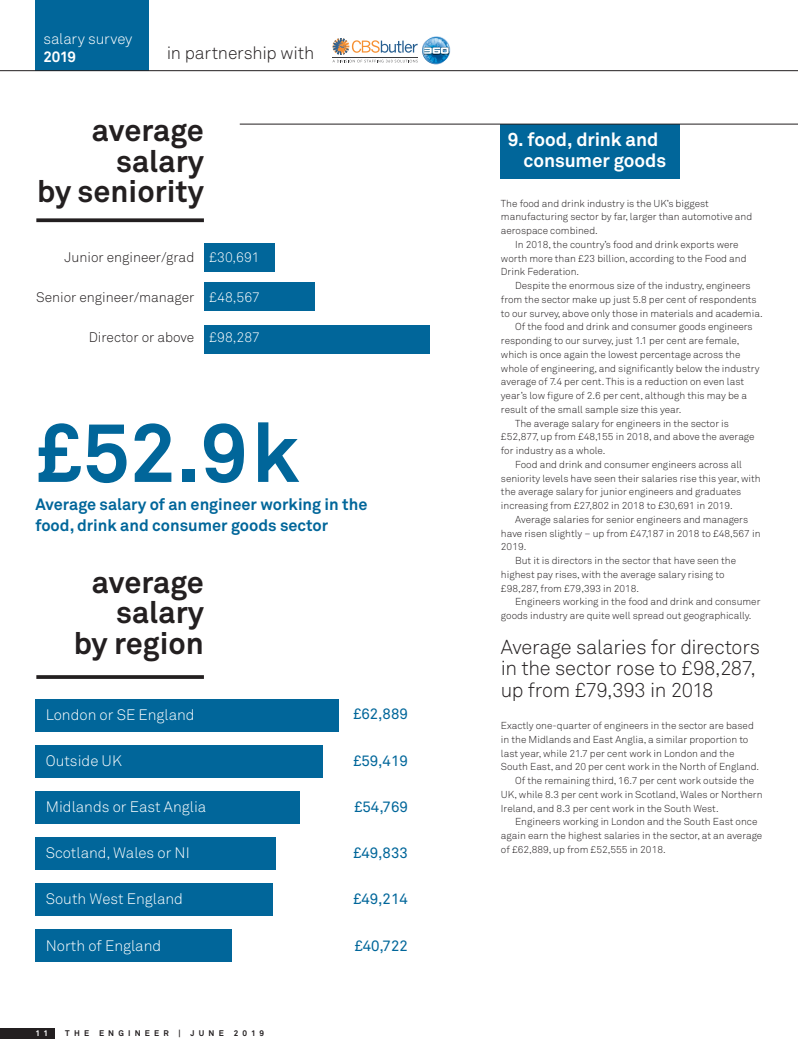
<style>
.page{position:relative;width:798px;height:1063px;background:#fff}
.page>*{position:absolute;margin:0;border:0;box-sizing:border-box;transform-origin:0 0}
.t1{font:700 82.5px "Akkurat";color:#01669a}
.t2{font:700 30.5px/30.5px "Akkurat";color:#231f20;text-align:right}
.t3{font:300 20px/21.2px "Akkurat";letter-spacing:-.015em;color:#231f20}
.t4{font:700 18.75px/21.2px "Akkurat";letter-spacing:-.005em;color:#fff}
.t5{font:300 17.5px "Akkurat";letter-spacing:-.01em;color:#231f20}
.t6{font:700 16.25px/21.2px "Akkurat";color:#01669a}
.t7{font:300 15px "Akkurat";color:#fff}
.t8{font:15px "Akkurat";color:#01669a}
.t9{font:700 15px "Akkurat";color:#fff}
.t10{font:300 13.75px "Akkurat";color:#231f20}
.t11{font:300 13.75px "Akkurat";color:#fff}
.t12{font:300 10px/13.8px "Akkurat";color:#231f20}
.t13{font:700 8.12px "Akkurat";letter-spacing:.515em;color:#231f20}
.t14{font:700 8.12px "Akkurat";color:#fff}
</style>
<div class="page">
<div style="left:204px;top:244px;width:71px;height:28px;background:#01669a"></div>
<div style="left:204px;top:283px;width:110px;height:28px;background:#01669a"></div>
<div style="left:204px;top:325px;width:225px;height:28px;background:#01669a"></div>
<div style="left:35px;top:699px;width:303px;height:33px;background:#01669a"></div>
<div style="left:35px;top:745px;width:287px;height:33px;background:#01669a"></div>
<div style="left:35px;top:791px;width:264px;height:33px;background:#01669a"></div>
<div style="left:35px;top:837px;width:240px;height:33px;background:#01669a"></div>
<div style="left:35px;top:883px;width:238px;height:33px;background:#01669a"></div>
<div style="left:35px;top:929px;width:197px;height:33px;background:#01669a"></div>
<svg style="left:332px;top:37px;width:118px;height:27px"></svg>
<div style="left:0;top:1028px;width:55px;height:11px;background:#231f20"></div>
<div style="left:35px;top:0;width:114px;height:71px;background:#01669a"></div>
<hr style="left:0;top:70px;width:797px;height:1px;background:#231f20">
<div style="left:500px;top:124px;width:179px;height:55px;background:#01669a"></div>
<hr style="left:240px;top:124px;width:557px;height:1px;background:#231f20">
<svg style="left:36px;top:218px;width:168px;height:4px"></svg>
<svg style="left:36px;top:675px;width:168px;height:4px"></svg>
<h3 class="t7" style="left:43px;top:30px;width:90px">salary survey</h3>
<h3 class="t9" style="left:43px;top:47px;width:34px">2019</h3>
<h3 class="t5" style="left:167px;top:42px;width:149px">in partnership with</h3>
<h2 class="t2" style="left:37px;top:115px;width:168px">average salary<br>by seniority</h2>
<h3 class="t10" style="left:64px;top:249px;width:131px">Junior engineer/grad</h3>
<h3 class="t10" style="left:36px;top:289px;width:160px">Senior engineer/manager</h3>
<h3 class="t10" style="left:89px;top:329px;width:107px">Director or above</h3>
<h3 class="t11" style="left:209px;top:249px;width:52px">£30,691</h3>
<h3 class="t11" style="left:209px;top:289px;width:52px">£48,567</h3>
<h3 class="t11" style="left:209px;top:329px;width:52px">£98,287</h3>
<h1 class="t1" style="left:35px;top:401px;width:265px">£52.9k</h1>
<h3 class="t6" style="left:35px;top:493px;width:333px">Average salary of an engineer working in the food, drink and consumer goods sector</h3>
<h2 class="t2" style="left:74px;top:567px;width:132px">average salary<br>by region</h2>
<h3 class="t7" style="left:46px;top:705px;width:150px">London or SE England</h3>
<h3 class="t7" style="left:46px;top:752px;width:78px">Outside UK</h3>
<h3 class="t7" style="left:46px;top:798px;width:162px">Midlands or East Anglia</h3>
<h3 class="t7" style="left:46px;top:844px;width:145px">Scotland, Wales or NI</h3>
<h3 class="t7" style="left:46px;top:890px;width:139px">South West England</h3>
<h3 class="t7" style="left:46px;top:937px;width:117px">North of England</h3>
<p class="t14" style="left:35px;top:1028px;width:14px">1 1</p>
<p class="t13" style="left:65px;top:1028px;width:200px">THE ENGINEER | JUNE 2019</p>
<h3 class="t8" style="left:353px;top:705px;width:56px">£62,889</h3>
<h3 class="t8" style="left:353px;top:752px;width:56px">£59,419</h3>
<h3 class="t8" style="left:354px;top:798px;width:55px">£54,769</h3>
<h3 class="t8" style="left:353px;top:844px;width:56px">£49,833</h3>
<h3 class="t8" style="left:353px;top:890px;width:56px">£49,214</h3>
<h3 class="t8" style="left:354px;top:937px;width:55px">£40,722</h3>
<h3 class="t4" style="left:523px;top:129px;width:144px;text-indent:-16px">9. food, drink and consumer goods</h3>
<p class="t12" style="left:500px;top:196px;width:253px">The food and drink industry is the UK’s biggest manufacturing sector by far, larger than automotive and aerospace combined.</p>
<p class="t12" style="left:500px;top:238px;width:247px;text-indent:14px">In 2018, the country’s food and drink exports were worth more than £23 billion, according to the Food and<br>Drink Federation.</p>
<p class="t12" style="left:515px;top:279px;width:237px">Despite the enormous size of the industry, engineers</p>
<p class="t12" style="left:500px;top:293px;width:257px">from the sector make up just 5.8 per cent of respondents</p>
<p class="t12" style="left:500px;top:306px;width:263px">to our survey, above only those in materials and academia.</p>
<p class="t12" style="left:515px;top:320px;width:239px">Of the food and drink and consumer goods engineers</p>
<p class="t12" style="left:500px;top:334px;width:240px">responding to our survey, just 1.1 per cent are female,</p>
<p class="t12" style="left:500px;top:348px;width:241px">which is once again the lowest percentage across the</p>
<p class="t12" style="left:500px;top:361px;width:260px">whole of engineering, and significantly below the industry</p>
<p class="t12" style="left:500px;top:375px;width:244px">average of 7.4 per cent. This is a reduction on even last</p>
<p class="t12" style="left:500px;top:389px;width:247px">year’s low figure of 2.6 per cent, although this may be a</p>
<p class="t12" style="left:500px;top:403px;width:182px">result of the small sample size this year.</p>
<p class="t12" style="left:515px;top:416px;width:215px">The average salary for engineers in the sector is</p>
<p class="t12" style="left:500px;top:430px;width:255px">£52,877, up from £48,155 in 2018, and above the average</p>
<p class="t12" style="left:500px;top:444px;width:106px">for industry as a whole.</p>
<p class="t12" style="left:515px;top:458px;width:228px">Food and drink and consumer engineers across all</p>
<p class="t12" style="left:500px;top:471px;width:261px">seniority levels have seen their salaries rise this year, with</p>
<p class="t12" style="left:500px;top:485px;width:242px">the average salary for junior engineers and graduates</p>
<p class="t12" style="left:500px;top:499px;width:233px">increasing from £27,802 in 2018 to £30,691 in 2019.</p>
<p class="t12" style="left:515px;top:513px;width:234px">Average salaries for senior engineers and managers</p>
<p class="t12" style="left:500px;top:526px;width:261px">have risen slightly – up from £47,187 in 2018 to £48,567 in</p>
<p class="t12" style="left:500px;top:540px;width:27px">2019.</p>
<p class="t12" style="left:515px;top:554px;width:222px">But it is directors in the sector that have seen the</p>
<p class="t12" style="left:500px;top:568px;width:225px">highest pay rises, with the average salary rising to</p>
<p class="t12" style="left:500px;top:581px;width:140px">£98,287, from £79,393 in 2018.</p>
<p class="t12" style="left:515px;top:595px;width:247px">Engineers working in the food and drink and consumer</p>
<p class="t12" style="left:500px;top:609px;width:252px">goods industry are quite well spread out geographically.</p>
<h3 class="t3" style="left:500px;top:637px;width:261px">Average salaries for directors in the sector rose to £98,287, up from £79,393 in 2018</h3>
<p class="t12" style="left:500px;top:719px;width:254px">Exactly one-quarter of engineers in the sector are based</p>
<p class="t12" style="left:500px;top:733px;width:249px">in the Midlands and East Anglia, a similar proportion to</p>
<p class="t12" style="left:500px;top:746px;width:235px">last year, while 21.7 per cent work in London and the</p>
<p class="t12" style="left:500px;top:760px;width:259px">South East, and 20 per cent work in the North of England.</p>
<p class="t12" style="left:515px;top:774px;width:240px">Of the remaining third, 16.7 per cent work outside the</p>
<p class="t12" style="left:500px;top:788px;width:263px">UK, while 8.3 per cent work in Scotland, Wales or Northern</p>
<p class="t12" style="left:500px;top:801px;width:219px">Ireland, and 8.3 per cent work in the South West.</p>
<p class="t12" style="left:515px;top:815px;width:244px">Engineers working in London and the South East once</p>
<p class="t12" style="left:500px;top:829px;width:263px">again earn the highest salaries in the sector, at an average</p>
<p class="t12" style="left:500px;top:843px;width:166px">of £62,889, up from £52,555 in 2018.</p>
</div>
